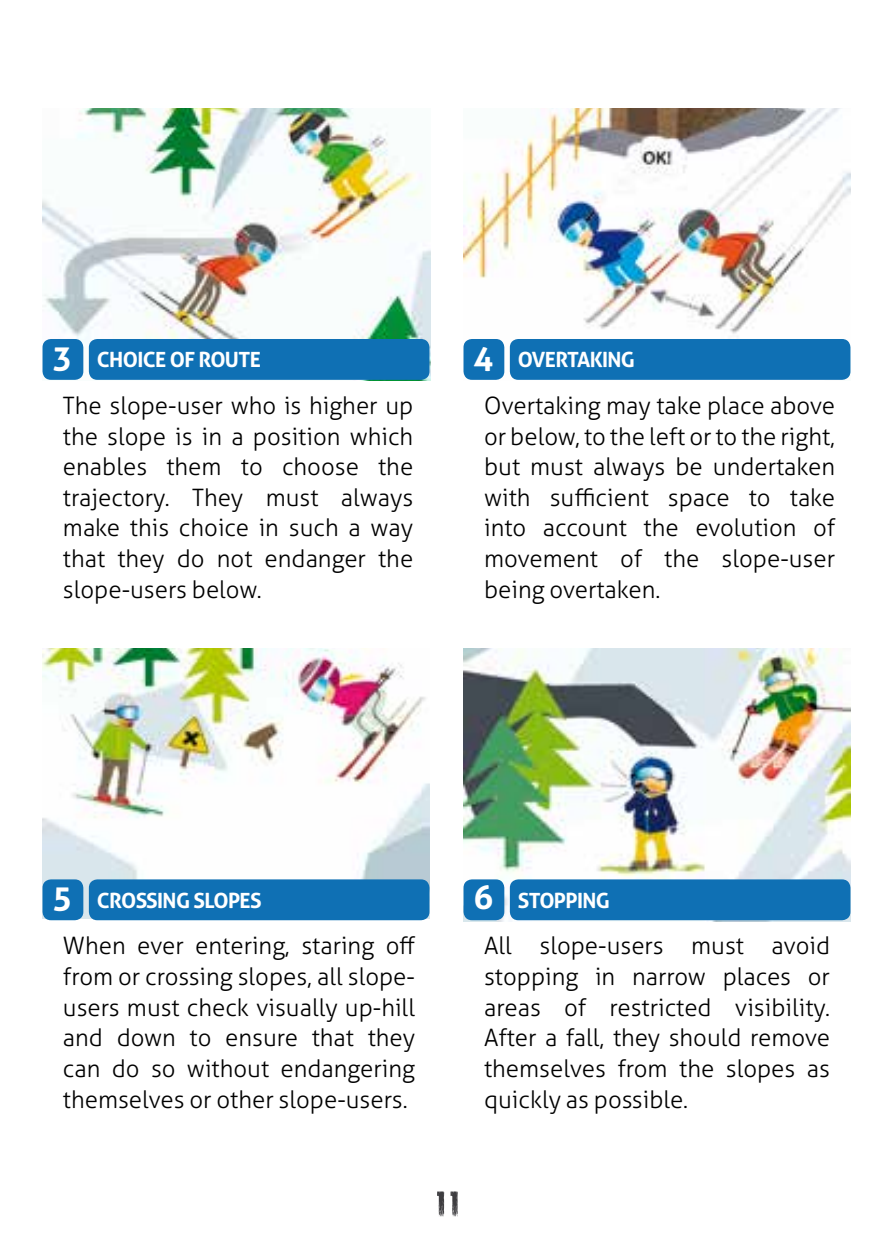
<style>
.page{position:relative;width:893px;height:1234px;background:#fff}
.page>*{position:absolute;margin:0;border:0;box-sizing:border-box;transform-origin:0 0}
.t1{font:700 33px "Aller";color:#fff}
.t2{font:300 24px/30.6px "Aller";color:#000;text-align:justify}
.t3{font:700 21px "Aller";letter-spacing:-.03em;color:#fff}
</style>
<div class="page">
<svg style="left:437px;top:1191px;width:21px;height:25px"></svg>
<img style="left:43px;top:108px;width:387px;height:273px">
<img style="left:43px;top:648px;width:386px;height:270px">
<img style="left:463px;top:108px;width:387px;height:272px">
<img style="left:463px;top:648px;width:387px;height:273px">
<div style="left:43px;top:339px;width:40px;height:41px;background:#0f70b4;border-radius:9px"></div>
<div style="left:43px;top:879px;width:40px;height:41px;background:#0f70b4;border-radius:9px"></div>
<div style="left:463px;top:879px;width:41px;height:41px;background:#0f70b4;border-radius:9px"></div>
<div style="left:463px;top:339px;width:41px;height:41px;background:#0f70b4;border-radius:9px"></div>
<div style="left:89px;top:339px;width:340px;height:41px;background:#0f70b4;border-radius:9px"></div>
<div style="left:89px;top:879px;width:340px;height:41px;background:#0f70b4;border-radius:9px"></div>
<div style="left:510px;top:879px;width:340px;height:41px;background:#0f70b4;border-radius:9px"></div>
<div style="left:510px;top:339px;width:340px;height:41px;background:#0f70b4;border-radius:9px"></div>
<h1 class="t1" style="left:53px;top:337px;width:21px">3</h1>
<p class="t3" style="left:97px;top:347px;width:165px">CHOICE OF ROUTE</p>
<h1 class="t1" style="left:474px;top:337px;width:21px">4</h1>
<p class="t3" style="left:518px;top:347px;width:118px">OVERTAKING</p>
<p class="t2" style="left:63px;top:390px;width:352px">The slope-user who is higher up the slope is in a position which enables them to choose the trajectory. They must always make this choice in such a way that they do not endanger the slope-users below.</p>
<p class="t2" style="left:484px;top:390px;width:353px">Overtaking may take place above or below, to the left or to the right, but must always be undertaken with sufficient space to take into account the evolution of movement of the slope-user being overtaken.</p>
<h1 class="t1" style="left:53px;top:877px;width:21px">5</h1>
<h1 class="t1" style="left:474px;top:877px;width:21px">6</h1>
<p class="t3" style="left:97px;top:887px;width:166px">CROSSING SLOPES</p>
<p class="t3" style="left:518px;top:887px;width:94px">STOPPING</p>
<p class="t2" style="left:63px;top:930px;width:354px">When ever entering, staring off from or crossing slopes, all slope&shy;users must check visually up-hill and down to ensure that they can do so without endangering themselves or other slope-users.</p>
<p class="t2" style="left:484px;top:930px;width:347px">All slope-users must avoid stopping in narrow places or areas of restricted visibility.<br>After a fall, they should remove themselves from the slopes as quickly as possible.</p>
</div>
